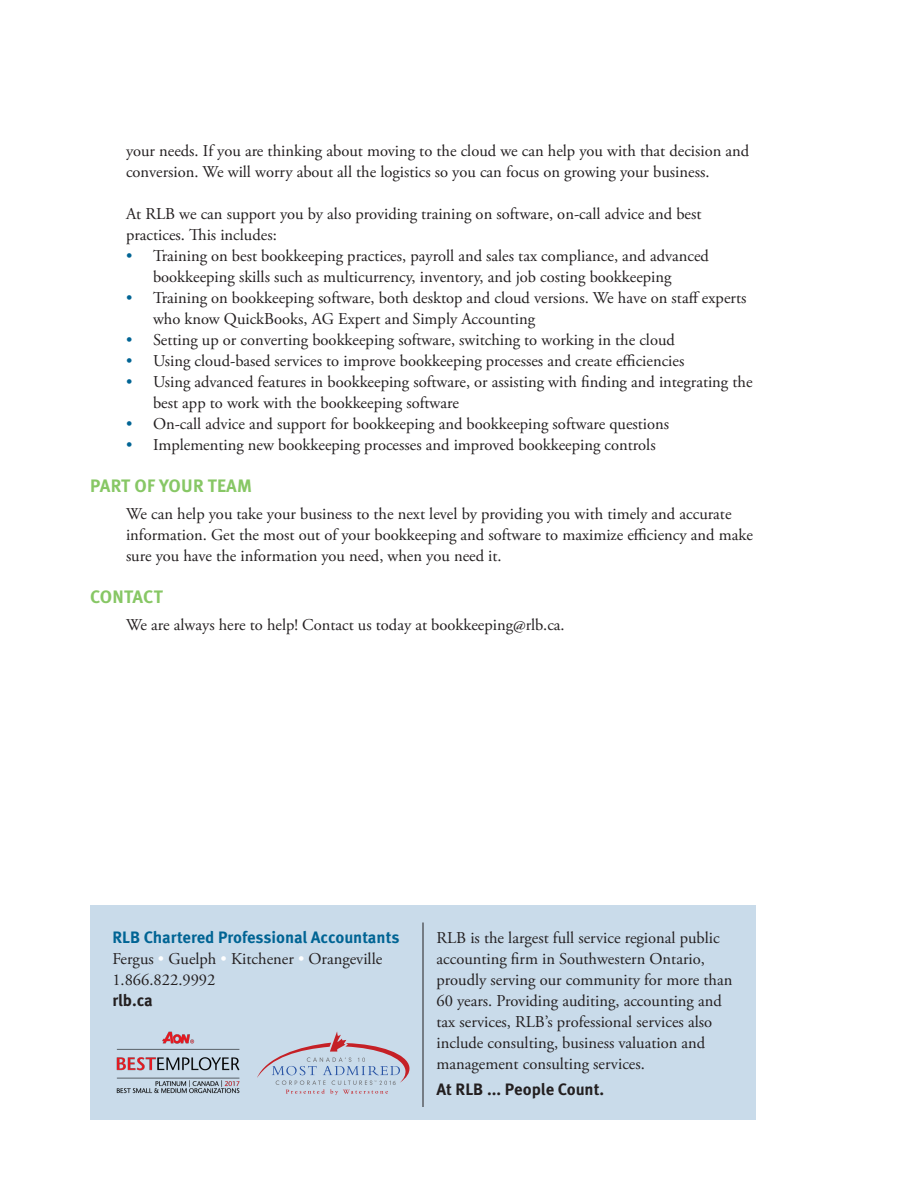
<style>
.page{position:relative;width:918px;height:1188px;background:#fff}
.page>*{position:absolute;margin:0;border:0;box-sizing:border-box;transform-origin:0 0}
.head2{font:700 18px "Meta OT";letter-spacing:.01em;color:#87c765}
.copy2_indent{font:16.5px/21px "Adobe Garamond Pro";color:#231f20}
.copy1_main{font:16.5px "Adobe Garamond Pro";color:#231f20}
.copy1_main-2{font:700 16.5px "Meta OT";letter-spacing:-.005em;color:#006494}
.copy2_indent-2{font:700 16.5px "Meta OT";color:#231f20}
.copy1_main-3{font:700 16.5px "Meta OT";color:#231f20}
.t1{font:6.3px "Myriad Pro";color:#6d6e70}
.s1{color:#006494}
.s2{color:#fff}
</style>
<div class="page">
<div style="left:90px;top:905px;width:666px;height:215px;background:#c9dbea"></div>
<hr style="left:423px;top:922px;width:1px;height:185px;background:#231f20">
<img style="left:116px;top:1031px;width:124px;height:63px">
<svg style="left:257px;top:1031px;width:152px;height:64px"></svg>
<p class="copy2_indent" style="left:126px;top:141px;width:625px">your needs. If you are thinking about moving to the cloud we can help you with that decision and conversion. We will worry about all the logistics so you can focus on growing your business.</p>
<p class="copy2_indent" style="left:126px;top:204px;width:577px">At RLB we can support you by also providing training on software, on-call advice and best practices. This includes:</p>
<p class="copy2_indent" style="left:153px;top:246px;width:558px;text-indent:-27px"><span class="s1">•</span> Training on best bookkeeping practices, payroll and sales tax compliance, and advanced bookkeeping skills such as multicurrency, inventory, and job costing bookkeeping</p>
<p class="copy2_indent" style="left:153px;top:288px;width:595px;text-indent:-27px"><span class="s1">•</span> Training on bookkeeping software, both desktop and cloud versions. We have on staff experts who know QuickBooks, AG Expert and Simply Accounting</p>
<p class="copy2_indent" style="left:126px;top:330px;width:550px"><span class="s1">•</span> Setting up or converting bookkeeping software, switching to working in the cloud</p>
<p class="copy2_indent" style="left:126px;top:351px;width:560px"><span class="s1">•</span> Using cloud-based services to improve bookkeeping processes and create efficiencies</p>
<p class="copy2_indent" style="left:153px;top:372px;width:601px;text-indent:-27px"><span class="s1">•</span> Using advanced features in bookkeeping software, or assisting with finding and integrating the best app to work with the bookkeeping software</p>
<p class="copy2_indent" style="left:126px;top:414px;width:545px"><span class="s1">•</span> On-call advice and support for bookkeeping and bookkeeping software questions</p>
<p class="copy2_indent" style="left:126px;top:435px;width:531px"><span class="s1">•</span> Implementing new bookkeeping processes and improved bookkeeping controls</p>
<p class="head2" style="left:90px;top:474px;width:163px">PART OF YOUR TEAM</p>
<p class="copy2_indent" style="left:126px;top:504px;width:628px">We can help you take your business to the next level by providing you with timely and accurate information. Get the most out of your bookkeeping and software to maximize efficiency and make sure you have the information you need, when you need it.</p>
<p class="head2" style="left:90px;top:585px;width:74px">CONTACT</p>
<p class="copy2_indent" style="left:126px;top:615px;width:440px">We are always here to help! Contact us today at bookkeeping@rlb.ca.</p>
<p class="copy1_main-2" style="left:112px;top:926px;width:289px">RLB Chartered Professional Accountants</p>
<p class="copy1_main" style="left:112px;top:948px;width:271px">Fergus <span class="s2">•</span> Guelph <span class="s2">•</span> Kitchener <span class="s2">•</span> Orangeville</p>
<p class="copy1_main" style="left:112px;top:969px;width:105px">1.866.822.9992</p>
<p class="copy1_main-3" style="left:112px;top:989px;width:42px">rlb.ca</p>
<p class="t1" style="left:393px;top:1079px;width:5px">6</p>
<p class="copy2_indent" style="left:436px;top:928px;width:297px">RLB is the largest full service regional public accounting firm in Southwestern Ontario, proudly serving our community for more than 60 years. Providing auditing, accounting and tax services, RLB’s professional services also include consulting, business valuation and management consulting services.</p>
<p class="copy2_indent-2" style="left:436px;top:1078px;width:169px">At RLB ... People Count.</p>
</div>
